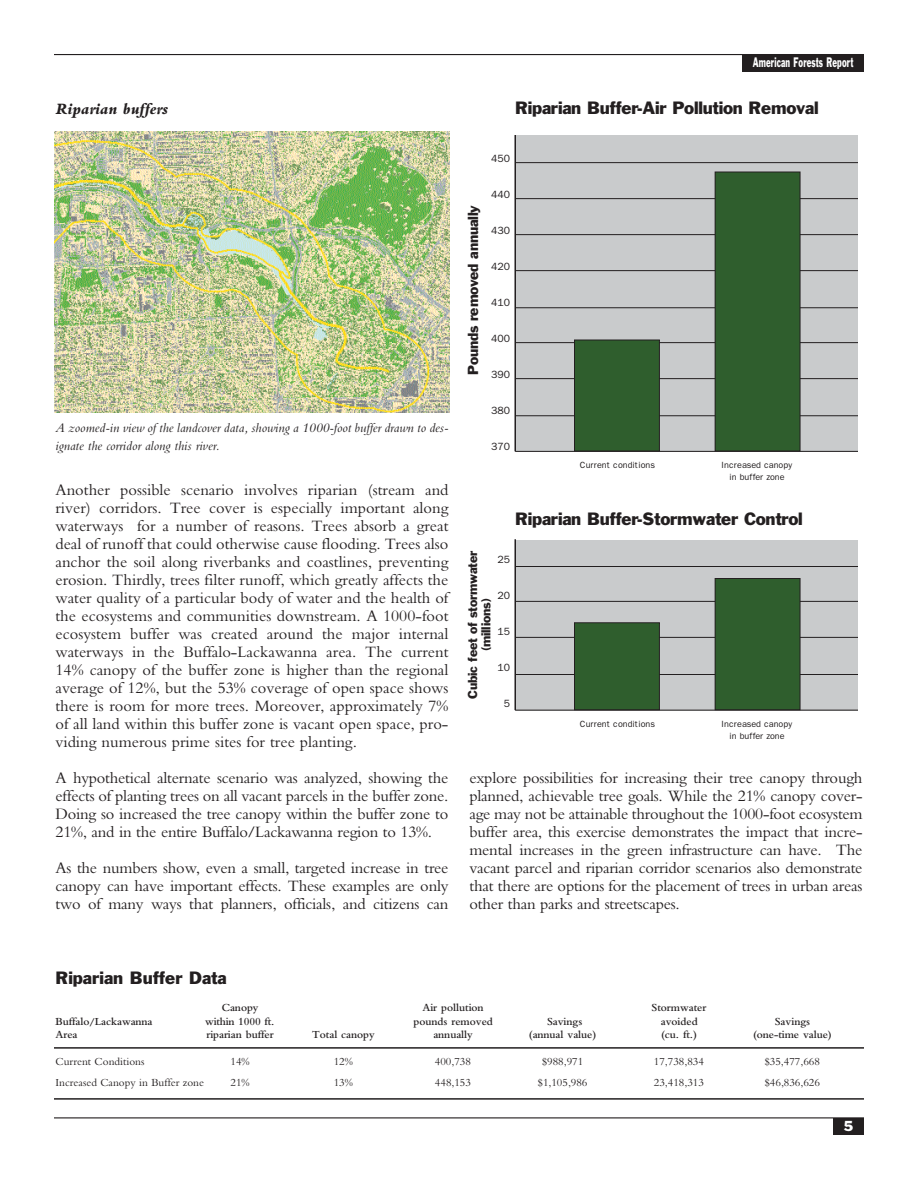
<style>
.page{position:relative;width:918px;height:1188px;background:#fff}
.page>*{position:absolute;margin:0;border:0;box-sizing:border-box;transform-origin:0 0}
.t1{font:16.5px/18px "M Bembo";letter-spacing:-.015em;color:#231f20;text-align:justify}
.t2{font:16.5px "Franklin Gothic";letter-spacing:-.015em;color:#231f20}
.t3{font:italic 800 16.5px "M Bembo";letter-spacing:-.005em;color:#231f20}
.t4{font:italic 13.5px/18px "M Bembo";color:#231f20}
.t5{font:13.5px "Franklin Gothic";letter-spacing:-.015em;color:#231f20}
.t6{font:13.5px "Franklin Gothic";color:#fff}
.t7{font:12.75px "Franklin Gothic";letter-spacing:.015em;color:#fff;scale:.6 1}
.t8{font:12px/13.5px "Franklin Gothic";letter-spacing:-.015em;color:#231f20;text-align:center}
.t9{font:600 11.25px "M Bembo";letter-spacing:-.005em;color:#231f20}
.t10{font:11.25px "M Bembo";color:#231f20}
.t11{font:10.5px "Franklin Gothic";color:#231f20}
.t12{font:9px/12px "Franklin Gothic";color:#231f20;text-align:center}
</style>
<div class="page">
<hr style="left:54px;top:54px;width:810px;height:1px;background:#231f20">
<div style="left:742px;top:55px;width:122px;height:16px;background:#231f20"></div>
<div style="left:833px;top:1118px;width:31px;height:17px;background:#231f20"></div>
<hr style="left:54px;top:1117px;width:810px;height:1px;background:#231f20">
<img style="left:54px;top:132px;width:396px;height:281px">
<hr style="left:54px;top:1047px;width:810px;height:2px;background:#231f20">
<hr style="left:54px;top:1098px;width:810px;height:2px;background:#231f20">
<div style="left:515px;top:135px;width:343px;height:316px;background:#c9cbcc"></div>
<hr style="left:515px;top:378px;width:343px;height:1px;background:#231f20">
<hr style="left:515px;top:415px;width:343px;height:1px;background:#231f20">
<hr style="left:515px;top:451px;width:343px;height:1px;background:#231f20">
<hr style="left:515px;top:342px;width:343px;height:1px;background:#231f20">
<hr style="left:515px;top:162px;width:343px;height:1px;background:#231f20">
<hr style="left:515px;top:234px;width:343px;height:1px;background:#231f20">
<hr style="left:515px;top:270px;width:343px;height:1px;background:#231f20">
<hr style="left:515px;top:307px;width:343px;height:1px;background:#231f20">
<hr style="left:514px;top:135px;width:2px;height:316px;background:#231f20">
<div style="left:574px;top:340px;width:85px;height:111px;background:#2f5e2d"></div>
<div style="left:574px;top:340px;width:86px;height:111px;border:1px solid #231f20"></div>
<hr style="left:515px;top:198px;width:343px;height:1px;background:#231f20">
<div style="left:715px;top:172px;width:85px;height:279px;background:#2f5e2d"></div>
<div style="left:715px;top:172px;width:85px;height:279px;border:1px solid #231f20"></div>
<div style="left:515px;top:540px;width:343px;height:170px;background:#c9cbcc"></div>
<hr style="left:515px;top:637px;width:343px;height:1px;background:#231f20">
<hr style="left:515px;top:674px;width:343px;height:1px;background:#231f20">
<hr style="left:515px;top:710px;width:343px;height:1px;background:#231f20">
<hr style="left:515px;top:601px;width:343px;height:1px;background:#231f20">
<hr style="left:515px;top:566px;width:343px;height:1px;background:#231f20">
<hr style="left:514px;top:539px;width:2px;height:171px;background:#231f20">
<div style="left:574px;top:623px;width:85px;height:87px;background:#2f5e2d"></div>
<div style="left:574px;top:622px;width:86px;height:88px;border:1px solid #231f20"></div>
<div style="left:715px;top:579px;width:85px;height:131px;background:#2f5e2d"></div>
<div style="left:715px;top:578px;width:85px;height:132px;border:1px solid #231f20"></div>
<p class="t3" style="left:56px;top:102px;width:114px">Riparian buffers</p>
<p class="t4" style="left:56px;top:420px;width:395px">A zoomed-in view of the landcover data, showing a 1000-foot buffer drawn to des&shy;ignate the corridor along this river.</p>
<p class="t1" style="left:56px;top:482px;width:395px">Another possible scenario involves riparian (stream and river) corridors. Tree cover is especially important along waterways for a number of reasons. Trees absorb a great deal of runoff that could otherwise cause flooding. Trees also anchor the soil along riverbanks and coastlines, preventing erosion. Thirdly, trees filter runoff, which greatly affects the water quality of a particular body of water and the health of the ecosystems and communities downstream. A 1000-foot ecosystem buffer was created around the major internal waterways in the Buffalo-Lackawanna area. The current 14% canopy of the buffer zone is higher than the regional average of 12%, but the 53% coverage of open space shows there is room for more trees. Moreover, approximately 7% of all land within this buffer zone is vacant open space, pro&shy;viding numerous prime sites for tree planting.</p>
<p class="t1" style="left:56px;top:770px;width:394px">A hypothetical alternate scenario was analyzed, showing the effects of planting trees on all vacant parcels in the buffer zone.<br>Doing so increased the tree canopy within the buffer zone to 21%, and in the entire Buffalo/Lackawanna region to 13%.</p>
<p class="t1" style="left:56px;top:860px;width:395px">As the numbers show, even a small, targeted increase in tree canopy can have important effects. These examples are only two of many ways that planners, officials, and citizens can</p>
<p class="t7" style="left:753px;top:58px;width:169px">American Forests Report</p>
<p class="t2" style="left:515px;top:101px;width:305px">Riparian Buffer-Air Pollution Removal</p>
<p class="t5" style="left:468px;top:375px;width:171px;rotate:-90deg">Pounds removed annually</p>
<p class="t11" style="left:491px;top:155px;width:20px">450</p>
<p class="t11" style="left:491px;top:191px;width:20px">440</p>
<p class="t11" style="left:491px;top:227px;width:20px">430</p>
<p class="t11" style="left:491px;top:263px;width:20px">420</p>
<p class="t11" style="left:491px;top:299px;width:20px">410</p>
<p class="t11" style="left:491px;top:335px;width:20px">400</p>
<p class="t11" style="left:491px;top:371px;width:20px">390</p>
<p class="t11" style="left:491px;top:407px;width:20px">380</p>
<p class="t11" style="left:491px;top:443px;width:20px">370</p>
<p class="t12" style="left:580px;top:460px;width:77px">Current conditions</p>
<p class="t12" style="left:722px;top:460px;width:73px">Increased canopy in buffer zone</p>
<p class="t2" style="left:515px;top:513px;width:289px">Riparian Buffer-Stormwater Control</p>
<p class="t8" style="left:467px;top:699px;width:150px;rotate:-90deg">Cubic feet of stormwater (millions)</p>
<p class="t11" style="left:497px;top:556px;width:14px">25</p>
<p class="t11" style="left:497px;top:592px;width:14px">20</p>
<p class="t11" style="left:497px;top:628px;width:14px">15</p>
<p class="t11" style="left:497px;top:664px;width:14px">10</p>
<p class="t11" style="left:504px;top:700px;width:8px">5</p>
<p class="t12" style="left:580px;top:719px;width:77px">Current conditions</p>
<p class="t12" style="left:722px;top:719px;width:73px">Increased canopy in buffer zone</p>
<p class="t1" style="left:470px;top:770px;width:395px">explore possibilities for increasing their tree canopy through planned, achievable tree goals. While the 21% canopy cover&shy;age may not be attainable throughout the 1000-foot ecosystem buffer area, this exercise demonstrates the impact that incre&shy;mental increases in the green infrastructure can have. The vacant parcel and riparian corridor scenarios also demonstrate that there are options for the placement of trees in urban areas other than parks and streetscapes.</p>
<p class="t2" style="left:56px;top:972px;width:173px">Riparian Buffer Data</p>
<p class="t9" style="left:222px;top:1004px;width:38px">Canopy</p>
<p class="t9" style="left:422px;top:1004px;width:63px">Air pollution</p>
<p class="t9" style="left:652px;top:1004px;width:57px">Stormwater</p>
<p class="t9" style="left:56px;top:1017px;width:99px">Buffalo/Lackawanna</p>
<p class="t9" style="left:205px;top:1017px;width:71px">within 1000 ft.</p>
<p class="t9" style="left:414px;top:1017px;width:81px">pounds removed</p>
<p class="t9" style="left:547px;top:1017px;width:37px">Savings</p>
<p class="t9" style="left:661px;top:1017px;width:38px">avoided</p>
<p class="t9" style="left:775px;top:1017px;width:37px">Savings</p>
<p class="t9" style="left:56px;top:1031px;width:24px">Area</p>
<p class="t9" style="left:206px;top:1031px;width:69px">riparian buffer</p>
<p class="t9" style="left:312px;top:1031px;width:64px">Total canopy</p>
<p class="t9" style="left:433px;top:1031px;width:41px">annually</p>
<p class="t9" style="left:529px;top:1031px;width:69px">(annual value)</p>
<p class="t9" style="left:661px;top:1031px;width:37px">(cu. ft.)</p>
<p class="t9" style="left:753px;top:1031px;width:80px">(one-time value)</p>
<p class="t10" style="left:56px;top:1058px;width:90px">Current Conditions</p>
<p class="t10" style="left:231px;top:1058px;width:21px">14%</p>
<p class="t10" style="left:334px;top:1058px;width:21px">12%</p>
<p class="t10" style="left:435px;top:1058px;width:38px">400,738</p>
<p class="t10" style="left:542px;top:1058px;width:43px">$988,971</p>
<p class="t10" style="left:654px;top:1058px;width:51px">17,738,834</p>
<p class="t10" style="left:765px;top:1058px;width:57px">$35,477,668</p>
<p class="t10" style="left:56px;top:1079px;width:150px">Increased Canopy in Buffer zone</p>
<p class="t10" style="left:231px;top:1079px;width:21px">21%</p>
<p class="t10" style="left:334px;top:1079px;width:21px">13%</p>
<p class="t10" style="left:435px;top:1079px;width:38px">448,153</p>
<p class="t10" style="left:538px;top:1079px;width:51px">$1,105,986</p>
<p class="t10" style="left:654px;top:1079px;width:51px">23,418,313</p>
<p class="t10" style="left:765px;top:1079px;width:57px">$46,836,626</p>
<p class="t6" style="left:844px;top:1121px;width:11px">5</p>
</div>
